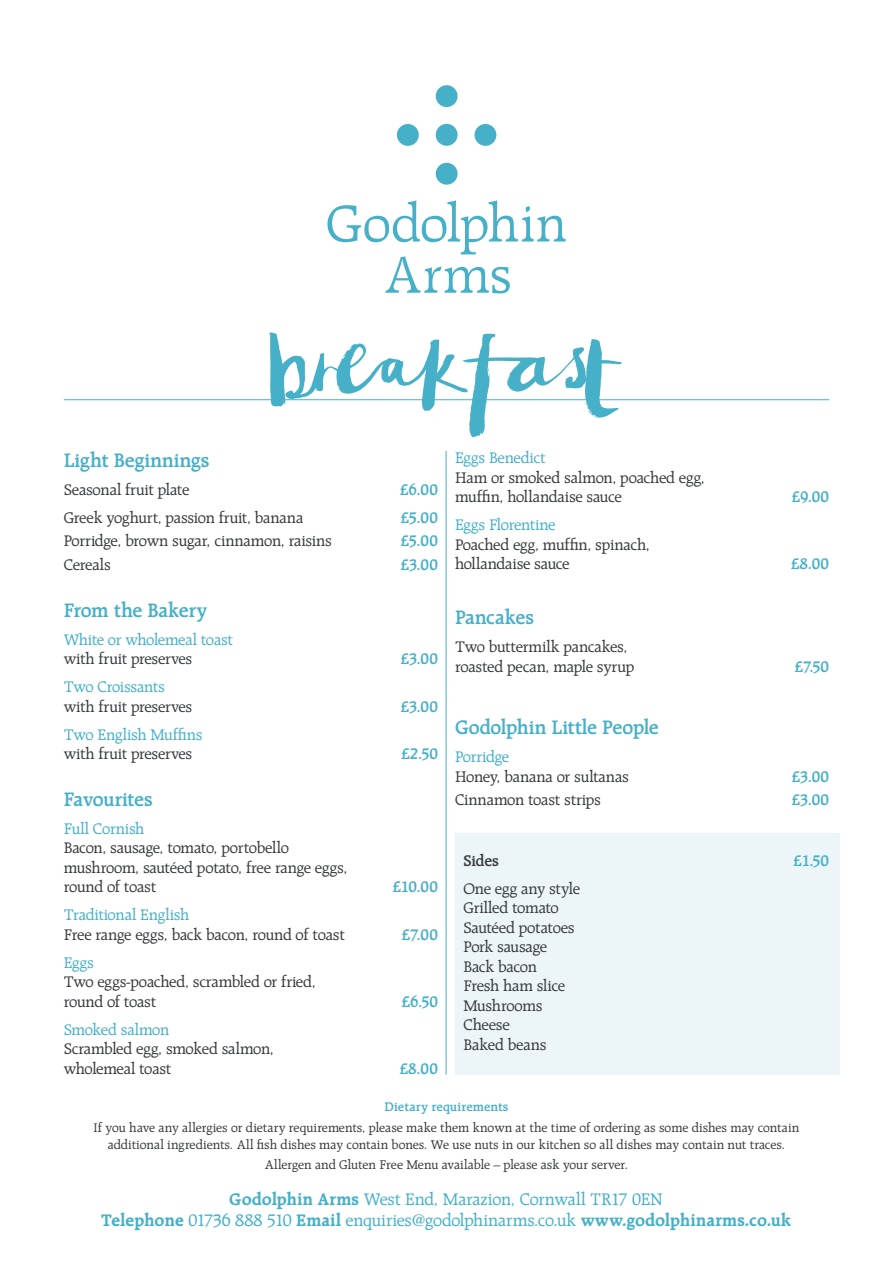
<style>
.page{position:relative;width:893px;height:1263px;background:#fff}
.page>*{position:absolute;margin:0;border:0;box-sizing:border-box;transform-origin:0 0}
.t1{font:600 21px "Raleigh LT Std";letter-spacing:-.015em;color:#46b0c9}
.t2{font:18px "Raleigh LT Std";letter-spacing:-.01em;color:#46b0c9}
.t3{font:16.5px/19.5px "Raleigh LT Std";letter-spacing:-.015em;color:#383b3f}
.t4{font:16.5px "Raleigh LT Std";letter-spacing:-.015em;color:#46b0c9}
.t5{font:600 16.5px "Raleigh LT Std";letter-spacing:.015em;color:#46b0c9}
.t6{font:600 16.5px "Raleigh LT Std";letter-spacing:-.025em;color:#383b3f}
.t7{font:13.5px/16.5px "Raleigh LT Std";color:#383b3f;text-align:center}
.t8{font:600 13.5px "Raleigh LT Std";letter-spacing:.005em;color:#46b0c9}
.s1{font-weight:700}
</style>
<div class="page">
<div style="left:455px;top:833px;width:384px;height:241px;background:#ecf5f8"></div>
<div style="left:436px;top:85px;width:22px;height:22px;background:#46b0c9;border-radius:50%"></div>
<div style="left:436px;top:124px;width:22px;height:22px;background:#46b0c9;border-radius:50%"></div>
<div style="left:436px;top:163px;width:22px;height:22px;background:#46b0c9;border-radius:50%"></div>
<div style="left:397px;top:124px;width:22px;height:22px;background:#46b0c9;border-radius:50%"></div>
<div style="left:474px;top:124px;width:22px;height:22px;background:#46b0c9;border-radius:50%"></div>
<svg style="left:327px;top:200px;width:239px;height:93px"></svg>
<hr style="left:446px;top:451px;width:1px;height:623px;background:#46b0c9">
<img style="left:260px;top:330px;width:367px;height:108px">
<hr style="left:64px;top:399px;width:765px;height:1px;background:#46b0c9">
<p class="t1" style="left:64px;top:448px;width:147px">Light Beginnings</p>
<p class="t3" style="left:64px;top:479px;width:127px">Seasonal fruit plate</p>
<p class="t5" style="left:400px;top:480px;width:39px">£6.00</p>
<p class="t3" style="left:64px;top:507px;width:241px">Greek yoghurt, passion fruit, banana</p>
<p class="t5" style="left:401px;top:508px;width:39px">£5.00</p>
<p class="t3" style="left:64px;top:531px;width:270px">Porridge, brown sugar, cinnamon, raisins</p>
<p class="t5" style="left:401px;top:532px;width:39px">£5.00</p>
<p class="t3" style="left:64px;top:555px;width:48px">Cereals</p>
<p class="t5" style="left:401px;top:555px;width:39px">£3.00</p>
<p class="t1" style="left:64px;top:598px;width:145px">From the Bakery</p>
<p class="t4" style="left:64px;top:630px;width:171px">White or wholemeal toast</p>
<p class="t3" style="left:64px;top:649px;width:130px">with fruit preserves</p>
<p class="t5" style="left:401px;top:649px;width:39px">£3.00</p>
<p class="t4" style="left:64px;top:678px;width:103px">Two Croissants</p>
<p class="t3" style="left:64px;top:696px;width:130px">with fruit preserves</p>
<p class="t5" style="left:401px;top:697px;width:39px">£3.00</p>
<p class="t4" style="left:64px;top:725px;width:140px">Two English Muffins</p>
<p class="t3" style="left:64px;top:744px;width:130px">with fruit preserves</p>
<p class="t5" style="left:401px;top:745px;width:38px">£2.50</p>
<p class="t1" style="left:64px;top:787px;width:90px">Favourites</p>
<p class="t4" style="left:64px;top:819px;width:82px">Full Cornish</p>
<p class="t3" style="left:64px;top:838px;width:285px">Bacon, sausage, tomato, portobello mushroom, sautéed potato, free range eggs, round of toast</p>
<p class="t5" style="left:393px;top:878px;width:47px">£10.00</p>
<p class="t4" style="left:64px;top:906px;width:127px">Traditional English</p>
<p class="t3" style="left:64px;top:924px;width:283px">Free range eggs, back bacon, round of toast</p>
<p class="t5" style="left:402px;top:925px;width:38px">£7.00</p>
<p class="t4" style="left:64px;top:953px;width:32px">Eggs</p>
<p class="t3" style="left:64px;top:972px;width:254px">Two eggs-poached, scrambled or fried, round of toast</p>
<p class="t5" style="left:402px;top:992px;width:38px">£6.50</p>
<p class="t4" style="left:64px;top:1020px;width:107px">Smoked salmon</p>
<p class="t3" style="left:64px;top:1039px;width:212px">Scrambled egg, smoked salmon, wholemeal toast</p>
<p class="t5" style="left:400px;top:1059px;width:40px">£8.00</p>
<p class="t4" style="left:455px;top:449px;width:92px">Eggs Benedict</p>
<p class="t3" style="left:455px;top:467px;width:252px">Ham or smoked salmon, poached egg, muffin, hollandaise sauce</p>
<p class="t4" style="left:455px;top:516px;width:102px">Eggs Florentine</p>
<p class="t3" style="left:455px;top:534px;width:196px">Poached egg, muffin, spinach, hollandaise sauce</p>
<p class="t1" style="left:455px;top:606px;width:80px">Pancakes</p>
<p class="t3" style="left:455px;top:637px;width:181px">Two buttermilk pancakes, roasted pecan, maple syrup</p>
<p class="t5" style="left:792px;top:488px;width:39px">£9.00</p>
<p class="t5" style="left:791px;top:555px;width:40px">£8.00</p>
<p class="t5" style="left:795px;top:657px;width:36px">£7.50</p>
<p class="t1" style="left:455px;top:716px;width:206px">Godolphin Little People</p>
<p class="t4" style="left:455px;top:748px;width:56px">Porridge</p>
<p class="t3" style="left:455px;top:767px;width:175px">Honey, banana or sultanas</p>
<p class="t5" style="left:792px;top:767px;width:39px">£3.00</p>
<p class="t3" style="left:455px;top:790px;width:147px">Cinnamon toast strips</p>
<p class="t5" style="left:792px;top:791px;width:39px">£3.00</p>
<p class="t6" style="left:463px;top:851px;width:37px">Sides</p>
<p class="t5" style="left:793px;top:851px;width:37px">£1.50</p>
<p class="t3" style="left:463px;top:879px;width:118px">One egg any style</p>
<p class="t3" style="left:463px;top:898px;width:97px">Grilled tomato</p>
<p class="t3" style="left:463px;top:918px;width:113px">Sautéed potatoes</p>
<p class="t3" style="left:463px;top:937px;width:85px">Pork sausage</p>
<p class="t3" style="left:463px;top:957px;width:75px">Back bacon</p>
<p class="t3" style="left:463px;top:976px;width:103px">Fresh ham slice</p>
<p class="t3" style="left:463px;top:996px;width:81px">Mushrooms</p>
<p class="t3" style="left:463px;top:1015px;width:48px">Cheese</p>
<p class="t3" style="left:463px;top:1035px;width:84px">Baked beans</p>
<p class="t8" style="left:384px;top:1099px;width:125px">Dietary requirements</p>
<p class="t7" style="left:94px;top:1119px;width:707px">If you have any allergies or dietary requirements, please make them known at the time of ordering as some dishes may contain additional ingredients. All fish dishes may contain bones. We use nuts in our kitchen so all dishes may contain nut traces.</p>
<p class="t7" style="left:265px;top:1157px;width:365px">Allergen and Gluten Free Menu available – please ask your server.</p>
<p class="t2" style="left:229px;top:1189px;width:435px"><span class="s1">Godolphin Arms</span> West End, Marazion, Cornwall TR17 0EN</p>
<p class="t2" style="left:101px;top:1210px;width:692px"><span class="s1">Telephone</span> 01736 888 510 <span class="s1">Email</span> enquiries@godolphinarms.co.uk <span class="s1">www.godolphinarms.co.uk</span></p>
</div>
